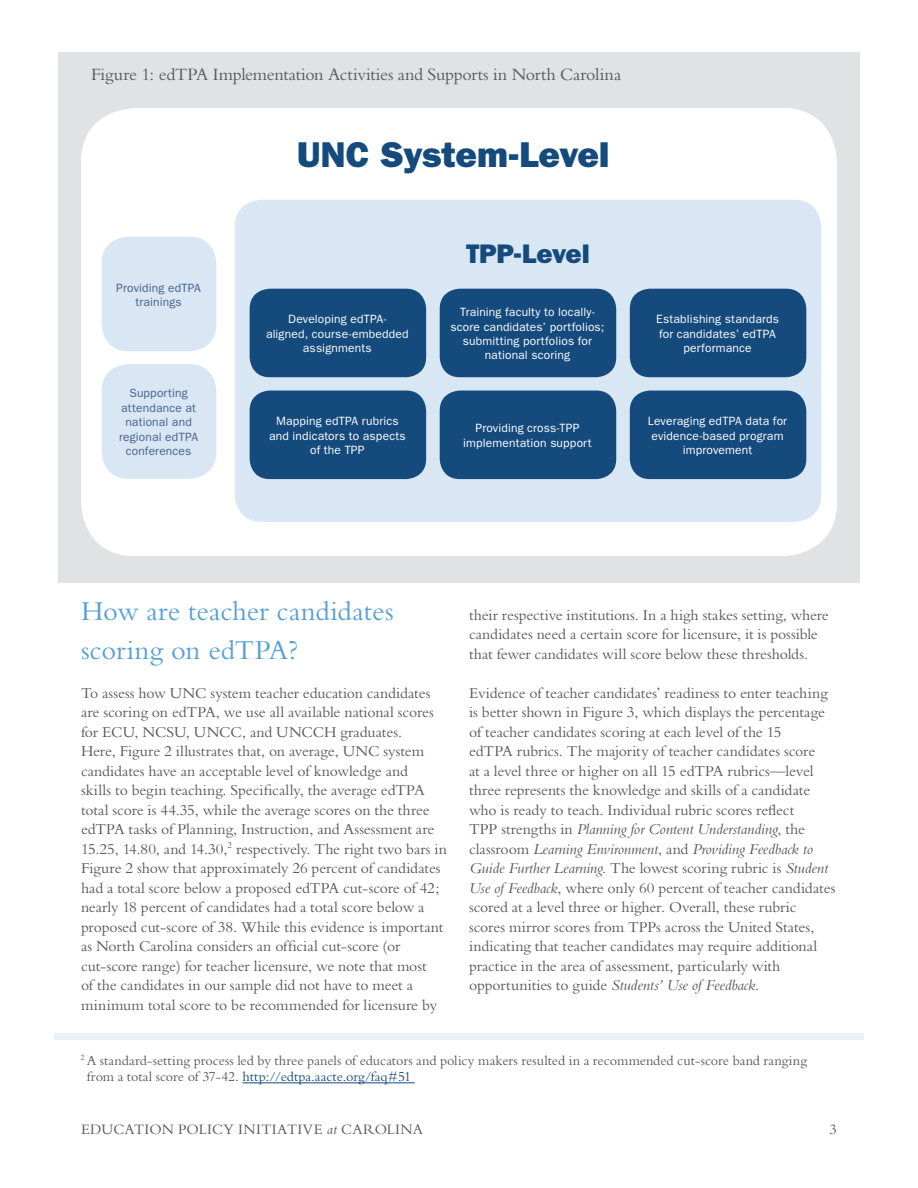
<style>
.page{position:relative;width:918px;height:1188px;background:#fff}
.page>*{position:absolute;margin:0;border:0;box-sizing:border-box;transform-origin:0 0}
.t1{font:800 36px "Franklin Gothic";letter-spacing:-.005em;color:#144a7c}
.Body_Copy{font:28.5px/39px "Bembo";color:#56a0d5}
.t2{font:800 27px "Franklin Gothic";letter-spacing:-.015em;color:#144a7c}
.Body_Copy-2{font:18px "Bembo";letter-spacing:-.01em;color:#57585a}
.Body_Copy-3{font:15.75px/19.5px "Bembo";letter-spacing:-.005em;color:#57585a}
.t3{font:15px "Bembo";letter-spacing:.015em;color:#57585a}
.t4{font:14.25px/16.5px "Bembo";color:#57585a}
.t5{font:12px/14.4px "Franklin Gothic";letter-spacing:.015em;color:#fff;text-align:center}
.t6{font:12px/14.4px "Franklin Gothic";letter-spacing:.015em;color:#48628f;text-align:center}
.s1{font-style:italic}
.s2{color:#144a7c}
</style>
<div class="page">
<div style="left:54px;top:1034px;width:810px;height:6px;background:#e8f0f8"></div>
<hr style="left:243px;top:1082px;width:172px;height:1px;background:#144a7c">
<div style="left:58px;top:52px;width:802px;height:531px;background:#e1e2e4"></div>
<div style="left:81px;top:108px;width:756px;height:448px;background:#fff;border-radius:54px"></div>
<div style="left:102px;top:237px;width:114px;height:114px;background:#d9e7f4;border-radius:27px"></div>
<div style="left:102px;top:364px;width:114px;height:115px;background:#d9e7f4;border-radius:27px"></div>
<div style="left:235px;top:200px;width:586px;height:322px;background:#d9e7f4;border-radius:27px"></div>
<div style="left:250px;top:289px;width:176px;height:88px;background:#144a7c;border-radius:20px"></div>
<div style="left:250px;top:391px;width:176px;height:88px;background:#144a7c;border-radius:20px"></div>
<div style="left:440px;top:289px;width:176px;height:88px;background:#144a7c;border-radius:20px"></div>
<div style="left:440px;top:391px;width:176px;height:88px;background:#144a7c;border-radius:20px"></div>
<div style="left:630px;top:289px;width:176px;height:88px;background:#144a7c;border-radius:20px"></div>
<div style="left:630px;top:391px;width:176px;height:88px;background:#144a7c;border-radius:20px"></div>
<p class="Body_Copy-2" style="left:91px;top:64px;width:532px">Figure 1: edTPA Implementation Activities and Supports in North Carolina</p>
<h1 class="t1" style="left:297px;top:133px;width:314px">UNC System-Level</h1>
<p class="t6" style="left:116px;top:280px;width:86px">Providing edTPA trainings</p>
<p class="t6" style="left:119px;top:386px;width:81px">Supporting attendance at national and regional edTPA conferences</p>
<p class="t5" style="left:266px;top:312px;width:144px">Developing edTPA&shy;aligned, course-embedded assignments</p>
<p class="t5" style="left:269px;top:414px;width:138px">Mapping edTPA rubrics and indicators to aspects of the TPP</p>
<h1 class="t2" style="left:466px;top:238px;width:125px">TPP-Level</h1>
<p class="t5" style="left:451px;top:305px;width:155px">Training faculty to locally&shy;score candidates’ portfolios; submitting portfolios for national scoring</p>
<p class="t5" style="left:463px;top:421px;width:130px">Providing cross-TPP implementation support</p>
<p class="t5" style="left:656px;top:312px;width:124px">Establishing standards for candidates’ edTPA performance</p>
<p class="t5" style="left:648px;top:414px;width:141px">Leveraging edTPA data for evidence-based program improvement</p>
<p class="Body_Copy" style="left:81px;top:591px;width:314px">How are teacher candidates scoring on edTPA?</p>
<p class="Body_Copy-3" style="left:81px;top:683px;width:368px">To assess how UNC system teacher education candidates are scoring on edTPA, we use all available national scores for ECU, NCSU, UNCC, and UNCCH graduates.<br>Here, Figure 2 illustrates that, on average, UNC system candidates have an acceptable level of knowledge and<br>skills to begin teaching. Specifically, the average edTPA total score is 44.35, while the average scores on the three edTPA tasks of Planning, Instruction, and Assessment are 15.25, 14.80, and 14.30,<sup>2</sup> respectively. The right two bars in Figure 2 show that approximately 26 percent of candidates had a total score below a proposed edTPA cut-score of 42; nearly 18 percent of candidates had a total score below a proposed cut-score of 38. While this evidence is important as North Carolina considers an official cut-score (or cut-score range) for teacher licensure, we note that most<br>of the candidates in our sample did not have to meet a minimum total score to be recommended for licensure by</p>
<p class="Body_Copy-3" style="left:469px;top:605px;width:361px">their respective institutions. In a high stakes setting, where candidates need a certain score for licensure, it is possible that fewer candidates will score below these thresholds.</p>
<p class="Body_Copy-3" style="left:469px;top:683px;width:368px">Evidence of teacher candidates’ readiness to enter teaching is better shown in Figure 3, which displays the percentage of teacher candidates scoring at each level of the 15<br>edTPA rubrics. The majority of teacher candidates score<br>at a level three or higher on all 15 edTPA rubrics—level three represents the knowledge and skills of a candidate who is ready to teach. Individual rubric scores reflect<br>TPP strengths in <span class="s1">Planning for Content Understanding</span>, the classroom <span class="s1">Learning Environment</span>, and <span class="s1">Providing Feedback to Guide Further Learning</span>. The lowest scoring rubric is <span class="s1">Student Use of Feedback</span>, where only 60 percent of teacher candidates scored at a level three or higher. Overall, these rubric scores mirror scores from TPPs across the United States, indicating that teacher candidates may require additional practice in the area of assessment, particularly with opportunities to guide <span class="s1">Students’ Use of Feedback</span>.</p>
<p class="t4" style="left:87px;top:1052px;width:722px;text-indent:-6px"><sup>2</sup> A standard-setting process led by three panels of educators and policy makers resulted in a recommended cut-score band ranging from a total score of 37-42. <span class="s2">http://edtpa.aacte.org/faq#51</span></p>
<p class="t3" style="left:81px;top:1121px;width:344px">EDUCATION POLICY INITIATIVE <span class="s1">at</span> CAROLINA</p>
<p class="t3" style="left:830px;top:1121px;width:9px">3</p>
</div>
